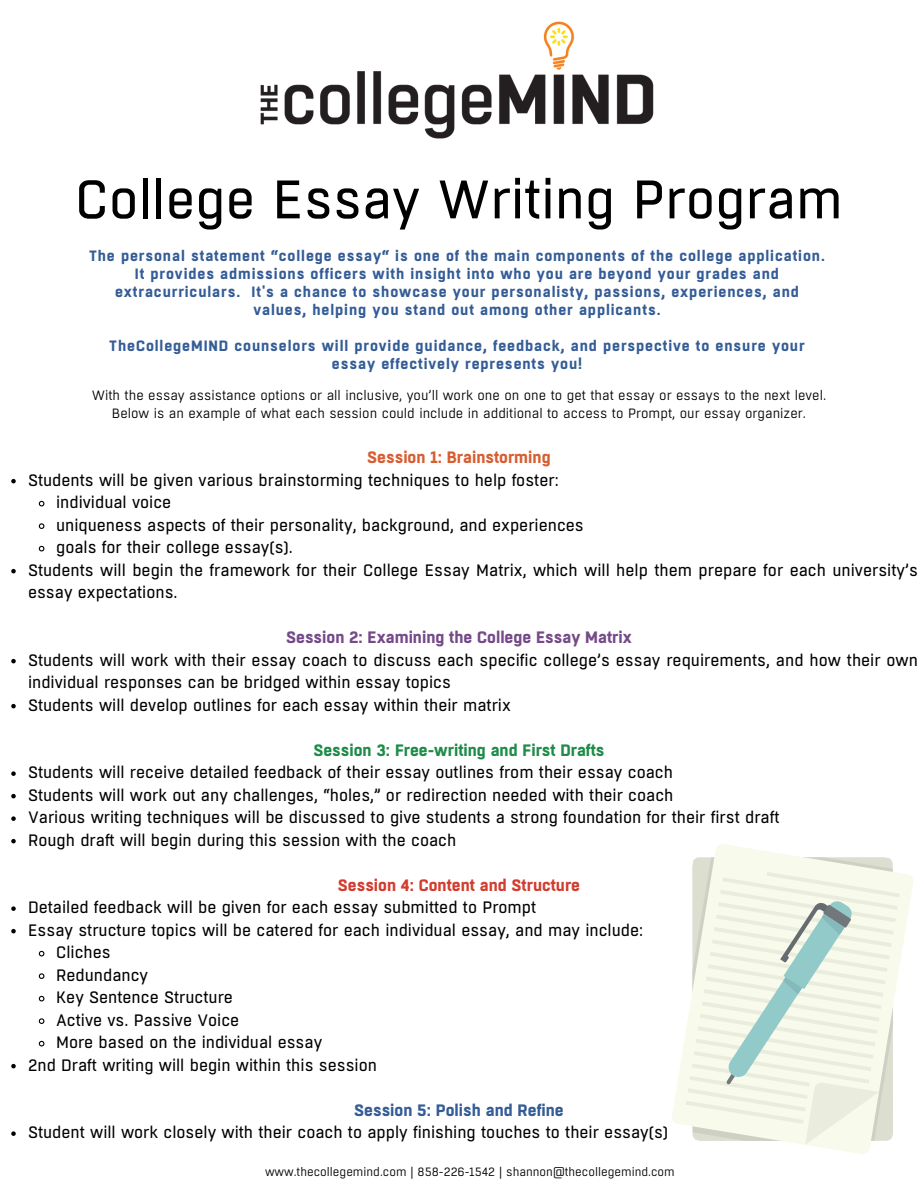
<style>
.page{position:relative;width:918px;height:1188px;background:#fff}
.page>*{position:absolute;margin:0;border:0;box-sizing:border-box;transform-origin:0 0}
.t1{font:54px "Boxed";color:#000}
.t2{font:16.5px/22.5px "Boxed";color:#000}
.t3{font:700 16.5px "Boxed";color:#754a88}
.t4{font:700 16.5px "Boxed";color:#1e8c48}
.t5{font:700 16.5px "Boxed";color:#d23d2f}
.t6{font:700 16.5px "Boxed";color:#345c96}
.t7{font:700 16.5px "Boxed";color:#d75e32}
.t8{font:700 14.85px/18px "Boxed";letter-spacing:.06em;color:#345c96;text-align:center}
.t9{font:13.5px/18px "Boxed";color:#000;text-align:center}
.t10{font:12px "Boxed";color:#000}
</style>
<div class="page">
<img style="left:260px;top:21px;width:394px;height:118px">
<svg style="left:11px;top:479px;width:5px;height:4px"></svg>
<svg style="left:38px;top:500px;width:7px;height:7px"></svg>
<svg style="left:38px;top:523px;width:7px;height:6px"></svg>
<svg style="left:38px;top:545px;width:7px;height:7px"></svg>
<svg style="left:11px;top:569px;width:5px;height:4px"></svg>
<svg style="left:11px;top:659px;width:5px;height:4px"></svg>
<svg style="left:11px;top:704px;width:5px;height:4px"></svg>
<svg style="left:11px;top:771px;width:5px;height:5px"></svg>
<svg style="left:11px;top:794px;width:5px;height:4px"></svg>
<svg style="left:11px;top:816px;width:5px;height:5px"></svg>
<svg style="left:11px;top:839px;width:5px;height:4px"></svg>
<svg style="left:11px;top:906px;width:5px;height:5px"></svg>
<svg style="left:11px;top:929px;width:5px;height:4px"></svg>
<svg style="left:38px;top:950px;width:7px;height:7px"></svg>
<svg style="left:38px;top:973px;width:7px;height:6px"></svg>
<svg style="left:38px;top:995px;width:7px;height:7px"></svg>
<svg style="left:38px;top:1018px;width:7px;height:6px"></svg>
<svg style="left:38px;top:1040px;width:7px;height:7px"></svg>
<svg style="left:11px;top:1064px;width:5px;height:4px"></svg>
<svg style="left:11px;top:1131px;width:5px;height:5px"></svg>
<svg style="left:672px;top:844px;width:241px;height:297px"></svg>
<svg style="left:686px;top:865px;width:214px;height:268px;background:#f2f4e6"></svg>
<svg style="left:726px;top:893px;width:153px;height:261px;background:#e7efe2"></svg>
<p class="t1" style="left:75px;top:168px;width:769px">College Essay Writing Program</p>
<p class="t8" style="left:89px;top:246px;width:737px">The personal statement “college essay“ is one of the main components of the college application.<br>It provides admissions officers with insight into who you are beyond your grades and extracurriculars. It's a chance to showcase your personalisty, passions, experiences, and values, helping you stand out among other applicants.</p>
<h2 class="t8" style="left:109px;top:336px;width:697px">TheCollegeMIND counselors will provide guidance, feedback, and perspective to ensure your essay effectively represents you!</h2>
<p class="t9" style="left:92px;top:386px;width:736px">With the essay assistance options or all inclusive, you’ll work one on one to get that essay or essays to the next level.<br>Below is an example of what each session could include in additional to access to Prompt, our essay organizer.</p>
<h2 class="t7" style="left:367px;top:447px;width:185px">Session 1: Brainstorming</h2>
<h2 class="t2" style="left:28px;top:469px;width:532px">Students will be given various brainstorming techniques to help foster:</h2>
<h4 class="t2" style="left:56px;top:491px;width:117px">individual voice</h4>
<h2 class="t2" style="left:56px;top:514px;width:529px">uniqueness aspects of their personality, background, and experiences</h2>
<p class="t2" style="left:56px;top:536px;width:238px">goals for their college essay(s).</p>
<p class="t2" style="left:28px;top:559px;width:891px">Students will begin the framework for their College Essay Matrix, which will help them prepare for each university’s essay expectations.</p>
<p class="t3" style="left:286px;top:627px;width:347px">Session 2: Examining the College Essay Matrix</p>
<p class="t2" style="left:28px;top:649px;width:891px">Students will work with their essay coach to discuss each specific college’s essay requirements, and how their own individual responses can be bridged within essay topics</p>
<p class="t2" style="left:28px;top:694px;width:484px">Students will develop outlines for each essay within their matrix</p>
<h2 class="t4" style="left:313px;top:740px;width:293px">Session 3: Free-writing and First Drafts</h2>
<p class="t2" style="left:28px;top:761px;width:646px">Students will receive detailed feedback of their essay outlines from their essay coach</p>
<p class="t2" style="left:28px;top:784px;width:647px">Students will work out any challenges, “holes,” or redirection needed with their coach</p>
<h2 class="t2" style="left:28px;top:806px;width:753px">Various writing techniques will be discussed to give students a strong foundation for their first draft</h2>
<p class="t2" style="left:28px;top:829px;width:430px">Rough draft will begin during this session with the coach</p>
<p class="t5" style="left:338px;top:875px;width:244px">Session 4: Content and Structure</p>
<p class="t2" style="left:28px;top:896px;width:510px">Detailed feedback will be given for each essay submitted to Prompt</p>
<p class="t2" style="left:28px;top:919px;width:617px">Essay structure topics will be catered for each individual essay, and may include:</p>
<h2 class="t2" style="left:56px;top:941px;width:56px">Cliches</h2>
<p class="t2" style="left:56px;top:964px;width:94px">Redundancy</p>
<p class="t2" style="left:56px;top:986px;width:178px">Key Sentence Structure</p>
<p class="t2" style="left:56px;top:1009px;width:185px">Active vs. Passive Voice</p>
<p class="t2" style="left:56px;top:1031px;width:268px">More based on the individual essay</p>
<p class="t2" style="left:28px;top:1054px;width:350px">2nd Draft writing will begin within this session</p>
<p class="t6" style="left:354px;top:1100px;width:211px">Session 5: Polish and Refine</p>
<p class="t2" style="left:28px;top:1121px;width:642px">Student will work closely with their coach to apply finishing touches to their essay(s)</p>
<h1 class="t10" style="left:265px;top:1165px;width:411px">www.thecollegemind.com | 858-226-1542 | shannon@thecollegemind.com</h1>
</div>
